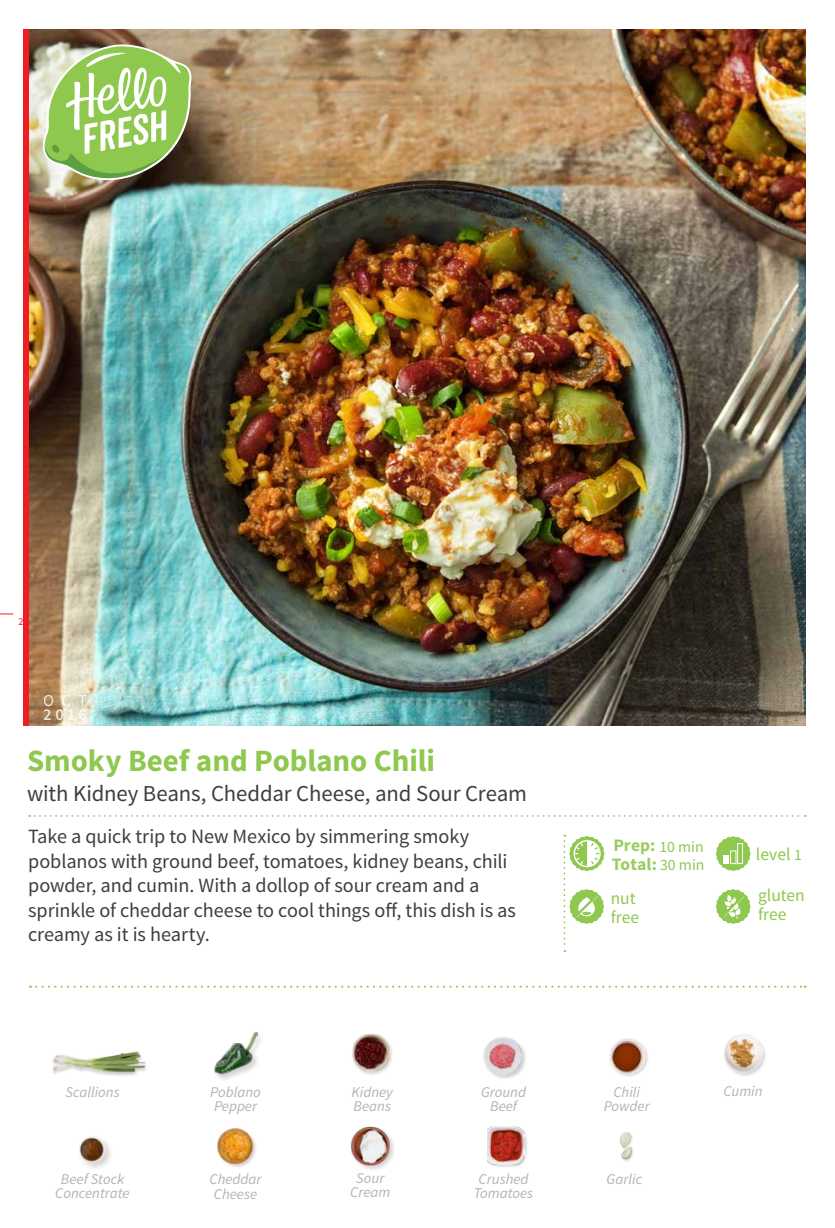
<style>
.page{position:relative;width:835px;height:1228px;background:#fff}
.page>*{position:absolute;margin:0;border:0;box-sizing:border-box;transform-origin:0 0}
.t1{font:700 30.97px "Source Sans Pro";letter-spacing:-.005em;color:#8fc84e}
.t2{font:22.75px "Source Sans Pro";letter-spacing:-.005em;color:#3e3e3f}
.t3{font:20.12px/24.5px "Source Sans Pro";letter-spacing:-.005em;color:#3e3e3f}
.t4{font:17.5px/18.6px "Source Sans Pro";color:#8fc84e}
.t5{font:700 17.5px/18.7px "Source Sans Pro";letter-spacing:.005em;color:#9bcd60}
.t6{font:600 16.62px "Source Sans Pro";color:#fff}
.t7{font:16.62px "Source Sans Pro";color:#fff}
.t8{font:15.75px/18px "Source Sans Pro";color:#8fc84e}
.t9{font:italic 14.88px/14.3px "Source Sans Pro";color:#b2b3b7;text-align:center}
.t10{font:10.5px "Source Sans Pro";color:#ee1d23}
.s1{font-size:15.75px}
</style>
<div class="page">
<img style="left:29px;top:29px;width:776px;height:696px">
<img style="left:214px;top:1032px;width:45px;height:46px">
<svg style="left:29px;top:815px;width:777px;height:1px"></svg>
<svg style="left:0;top:613px;width:13px;height:1px"></svg>
<svg style="left:30px;top:985px;width:775px;height:2px"></svg>
<div style="left:23px;top:29px;width:6px;height:696px;background:#ee1d23"></div>
<img style="left:52px;top:1051px;width:94px;height:25px">
<img style="left:352px;top:1034px;width:40px;height:41px">
<img style="left:217px;top:1128px;width:39px;height:39px">
<div style="left:486px;top:1126px;width:41px;height:41px;background:#231f20;opacity:.2"></div>
<img style="left:487px;top:1126px;width:37px;height:38px">
<img style="left:619px;top:1132px;width:14px;height:29px">
<svg style="left:563px;top:834px;width:41px;height:117px"></svg>
<svg style="left:716px;top:889px;width:35px;height:34px"></svg>
<svg style="left:716px;top:836px;width:35px;height:35px"></svg>
<div style="left:730px;top:850px;width:6px;height:13px;border:1px solid #fff"></div>
<div style="left:737px;top:843px;width:6px;height:20px;border:1px solid #fff"></div>
<img style="left:724px;top:1034px;width:42px;height:42px">
<img style="left:609px;top:1038px;width:39px;height:38px">
<img style="left:351px;top:1126px;width:43px;height:43px">
<img style="left:79px;top:1137px;width:32px;height:31px">
<img style="left:483px;top:1037px;width:43px;height:42px">
<svg style="left:43px;top:44px;width:148px;height:136px"></svg>
<p class="t10" style="left:18px;top:615px;width:7px">2</p>
<p class="t7" style="left:44px;top:690px;width:45px">OCT</p>
<p class="t6" style="left:44px;top:704px;width:45px">2016</p>
<h1 class="t1" style="left:27px;top:740px;width:410px">Smoky Beef and Poblano Chili</h1>
<p class="t2" style="left:27px;top:778px;width:501px">with Kidney Beans, Cheddar Cheese, and Sour Cream</p>
<p class="t3" style="left:28px;top:824px;width:489px">Take a quick trip to New Mexico by simmering smoky poblanos with ground beef, tomatoes, kidney beans, chili powder, and cumin. With a dollop of sour cream and a sprinkle of cheddar cheese to cool things off, this dish is as creamy as it is hearty.</p>
<p class="t5" style="left:612px;top:836px;width:47px">Prep:<br>Total:</p>
<p class="t8" style="left:659px;top:838px;width:47px">10 min<br>30 min</p>
<p class="t4" style="left:756px;top:844px;width:47px">level <span class="s1">1</span></p>
<p class="t4" style="left:611px;top:889px;width:30px">nut free</p>
<p class="t4" style="left:758px;top:886px;width:48px">gluten free</p>
<p class="t9" style="left:66px;top:1084px;width:56px">Scallions</p>
<p class="t9" style="left:723px;top:1083px;width:41px">Cumin</p>
<p class="t9" style="left:210px;top:1084px;width:52px;text-align:left">Poblano<br>Pepper</p>
<p class="t9" style="left:604px;top:1084px;width:48px">Chili<br>Powder</p>
<p class="t9" style="left:352px;top:1084px;width:43px;text-align:left">Kidney<br>Beans</p>
<p class="t9" style="left:481px;top:1084px;width:46px">Ground<br>Beef</p>
<p class="t9" style="left:55px;top:1171px;width:76px">Beef Stock<br>Concentrate</p>
<p class="t9" style="left:350px;top:1170px;width:42px">Sour<br>Cream</p>
<p class="t9" style="left:210px;top:1171px;width:54px;text-align:left">Cheddar<br>Cheese</p>
<p class="t9" style="left:474px;top:1171px;width:61px">Crushed<br>Tomatoes</p>
<p class="t9" style="left:606px;top:1171px;width:37px">Garlic</p>
</div>
